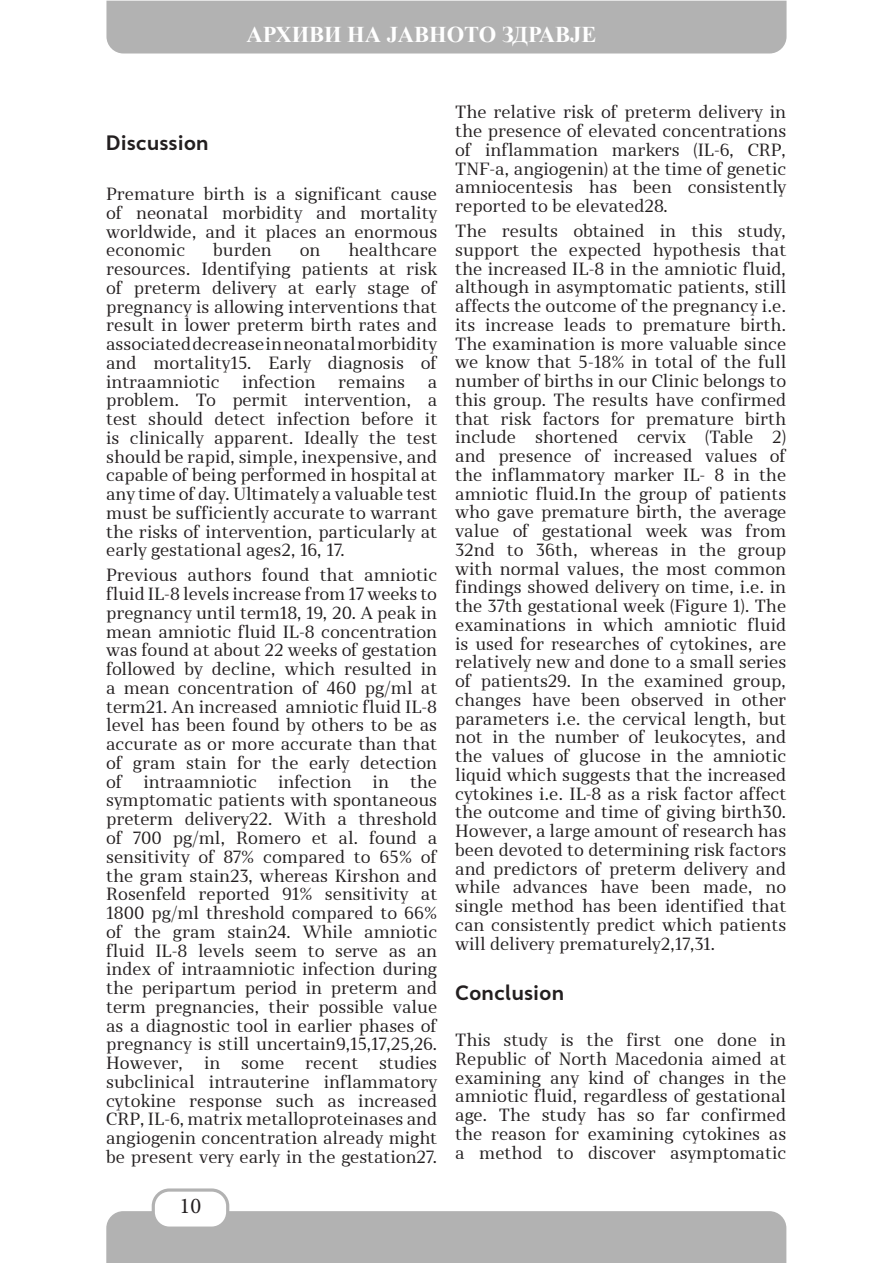
<style>
.page{position:relative;width:893px;height:1263px;background:#fff}
.page>*{position:absolute;margin:0;border:0;box-sizing:border-box;transform-origin:0 0}
.t1{font:700 22.5px "Times New Roman";color:#fff}
.t2{font:22.5px "Minion Pro";color:#231f20}
.t3{font:700 19.5px "Skola Sans";color:#231f20}
.t4{font:16.5px/18.8px "Skola Serif";color:#231f20;text-align:justify}
</style>
<div class="page">
<div style="left:106px;top:1px;width:680px;height:53px;background:#b2b2b2"></div>
<div style="left:106px;top:1211px;width:680px;height:52px;background:#b2b2b2"></div>
<div style="left:153px;top:1190px;width:75px;height:38px;background:#fff;border-radius:16px"></div>
<div style="left:152px;top:1188px;width:77px;height:42px;border:3px solid #b2b2b2;border-radius:16px"></div>
<p class="t1" style="left:247px;top:18px;width:351px">АРХИВИ НА ЈАВНОТО ЗДРАВЈЕ</p>
<p class="t3" style="left:106px;top:130px;width:104px">Discussion</p>
<p class="t4" style="left:106px;top:185px;width:333px">Premature birth is a significant cause of neonatal morbidity and mortality worldwide, and it places an enormous economic</p>
<p class="t4" style="left:106px;top:241px;width:333px;text-indent:242px">healthcare resources. Identifying patients at risk of preterm delivery at early stage of pregnancy is allowing interventions that result in lower preterm birth rates and associated decrease in neonatal morbidity and mortality15. Early diagnosis of intraamniotic</p>
<p class="t4" style="left:213px;top:241px;width:60px">burden</p>
<p class="t4" style="left:300px;top:241px;width:22px">on</p>
<p class="t4" style="left:242px;top:372px;width:75px">infection</p>
<p class="t4" style="left:338px;top:372px;width:69px">remains</p>
<p class="t4" style="left:106px;top:372px;width:333px;text-indent:322px">a problem. To permit intervention, a test should detect infection before it is clinically apparent. Ideally the test should be rapid, simple, inexpensive, and capable of being performed in hospital at any time of day. Ultimately a valuable test must be sufficiently accurate to warrant the risks of intervention, particularly at early gestational ages2, 16, 17.</p>
<p class="t4" style="left:106px;top:566px;width:333px">Previous authors found that amniotic fluid IL-8 levels increase from 17 weeks to pregnancy until term18, 19, 20. A peak in mean amniotic fluid IL-8 concentration was found at about 22 weeks of gestation followed by decline, which resulted in a mean concentration of 460 pg/ml at term21. An increased amniotic fluid IL-8 level has been found by others to be as accurate as or more accurate than that of gram stain for the early detection of</p>
<p class="t4" style="left:106px;top:772px;width:333px;text-indent:304px">the symptomatic patients with spontaneous preterm delivery22. With a threshold of 700 pg/ml, Romero et al. found a sensitivity of 87% compared to 65% of the gram stain23, whereas Kirshon and Rosenfeld reported 91% sensitivity at 1800 pg/ml threshold compared to 66% of the gram stain24. While amniotic fluid IL-8 levels seem to serve as an index of intraamniotic infection during the peripartum period in preterm and term pregnancies, their possible value as a diagnostic tool in earlier phases of pregnancy is still uncertain9,15,17,25,26.<br>However,</p>
<p class="t4" style="left:143px;top:772px;width:115px">intraamniotic</p>
<p class="t4" style="left:278px;top:772px;width:75px">infection</p>
<p class="t4" style="left:373px;top:772px;width:18px">in</p>
<p class="t4" style="left:106px;top:1053px;width:333px;text-indent:273px">studies subclinical intrauterine inflammatory cytokine response such as increased CRP, IL-6, matrix metalloproteinases and angiogenin concentration already might be present very early in the gestation27.</p>
<p class="t4" style="left:204px;top:1053px;width:18px">in</p>
<p class="t4" style="left:241px;top:1053px;width:45px">some</p>
<p class="t4" style="left:305px;top:1053px;width:54px">recent</p>
<h1 class="t2" style="left:180px;top:1190px;width:23px">10</h1>
<p class="t4" style="left:455px;top:103px;width:333px">The relative risk of preterm delivery in the presence of elevated concentrations of inflammation markers (IL-6, CRP, TNF-a, angiogenin) at the time of genetic amniocentesis has been consistently reported to be elevated28.</p>
<p class="t4" style="left:455px;top:222px;width:333px">The results obtained in this study, support the expected hypothesis that the increased IL-8 in the amniotic fluid, although in asymptomatic patients, still affects the outcome of the pregnancy i.e. its increase leads to premature birth.<br>The examination is more valuable since we know that 5-18% in total of the full number of births in our Clinic belongs to this group. The results have confirmed that risk factors for premature birth include shortened cervix (Table 2) and presence of increased values of the inflammatory marker IL- 8 in the amniotic fluid.In the group of patients who gave premature birth, the average value of gestational week was from 32nd to 36th, whereas in the group with normal values, the most common findings showed delivery on time, i.e. in the 37th gestational week (Figure 1). The examinations in which amniotic fluid is used for researches of cytokines, are relatively new and done to a small series of patients29. In the examined group, changes have been observed in other parameters i.e. the cervical length, but not in the number of leukocytes, and the values of glucose in the amniotic liquid which suggests that the increased cytokines i.e. IL-8 as a risk factor affect the outcome and time of giving birth30.<br>However, a large amount of research has been devoted to determining risk factors and predictors of preterm delivery and while advances have been made, no single method has been identified that can consistently predict which patients will delivery prematurely2,17,31.</p>
<p class="t3" style="left:455px;top:981px;width:111px">Conclusion</p>
<p class="t4" style="left:455px;top:1030px;width:333px">This study is the first one done in Republic of North Macedonia aimed at examining any kind of changes in the amniotic fluid, regardless of gestational age. The study has so far confirmed the reason for examining cytokines as a method to discover asymptomatic</p>
</div>
